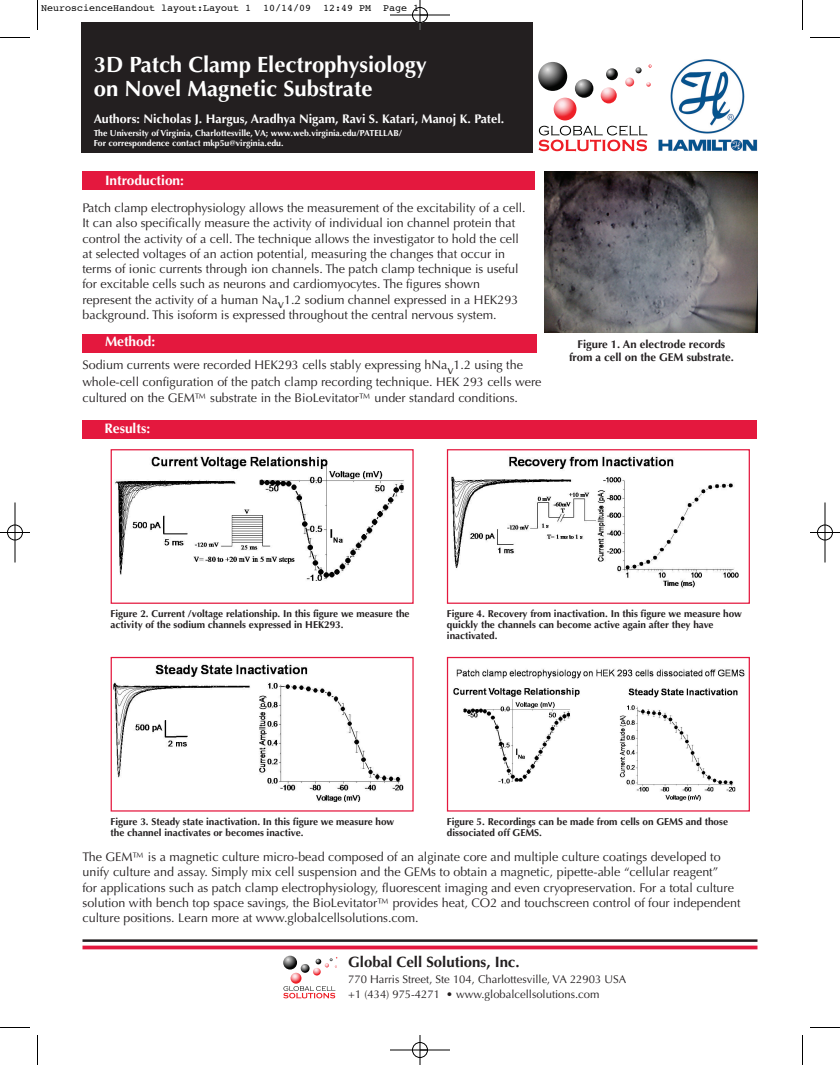
<style>
.page{position:relative;width:840px;height:1065px;background:#fff}
.page>*{position:absolute;margin:0;border:0;box-sizing:border-box;transform-origin:0 0}
.t1{font:700 22.12px/23.6px "Optima";color:#fff}
.t2{font:700 15px "Optima";color:#231f20}
.t3{font:700 13.75px "Optima";color:#fff}
.t4{font:12.5px/15.2px "Optima";color:#231f20}
.t5{font:700 12.5px "Optima";color:#fff}
.t6{font:11.25px/14.9px "Optima";color:#231f20}
.t7{font:700 11.25px/12.8px "Optima";color:#231f20;text-align:center}
.t8{font:700 10px/11.4px "Optima";color:#231f20}
.t9{font:10px "Courier";color:#000}
.t10{font:700 8.75px/10.2px "Optima";color:#fff}
</style>
<div class="page">
<div style="left:82px;top:334px;width:455px;height:18px;background:#e4183e"></div>
<div style="left:82px;top:420px;width:676px;height:19px;background:#e4183e"></div>
<div style="left:81px;top:23px;width:451px;height:130px;background:#231f20"></div>
<svg style="left:539px;top:125px;width:108px;height:27px"></svg>
<svg style="left:606px;top:68px;width:12px;height:12px"></svg>
<svg style="left:625px;top:65px;width:27px;height:22px"></svg>
<svg style="left:601px;top:87px;width:16px;height:16px"></svg>
<svg style="left:575px;top:79px;width:18px;height:19px"></svg>
<svg style="left:554px;top:98px;width:22px;height:22px"></svg>
<svg style="left:538px;top:62px;width:29px;height:29px"></svg>
<hr style="left:82px;top:946px;width:676px;height:3px;background:#e4183e">
<hr style="left:82px;top:939px;width:676px;height:3px;background:#231f20">
<svg style="left:283px;top:957px;width:54px;height:42px"></svg>
<svg style="left:283px;top:956px;width:14px;height:14px"></svg>
<img style="left:115px;top:456px;width:289px;height:125px">
<div style="left:111px;top:449px;width:303px;height:155px;border:1px solid #e4183e"></div>
<img style="left:113px;top:664px;width:291px;height:138px">
<div style="left:111px;top:657px;width:303px;height:155px;border:1px solid #e4183e"></div>
<img style="left:453px;top:669px;width:292px;height:132px">
<div style="left:447px;top:657px;width:303px;height:155px;border:1px solid #e4183e"></div>
<img style="left:451px;top:456px;width:287px;height:132px">
<div style="left:447px;top:449px;width:303px;height:155px;border:1px solid #e4183e"></div>
<img style="left:544px;top:171px;width:214px;height:162px">
<div style="left:82px;top:172px;width:453px;height:18px;background:#e4183e"></div>
<img style="left:658px;top:60px;width:100px;height:91px">
<hr style="left:37px;top:0;width:1px;height:30px;background:#000">
<hr style="left:0;top:37px;width:30px;height:1px;background:#000">
<hr style="left:802px;top:0;width:1px;height:30px;background:#000">
<hr style="left:810px;top:37px;width:30px;height:1px;background:#000">
<hr style="left:37px;top:1035px;width:1px;height:30px;background:#000">
<hr style="left:0;top:1027px;width:30px;height:1px;background:#000">
<hr style="left:802px;top:1035px;width:1px;height:30px;background:#000">
<hr style="left:810px;top:1027px;width:30px;height:1px;background:#000">
<hr style="left:390px;top:15px;width:60px;height:1px;background:#000">
<hr style="left:390px;top:1050px;width:60px;height:1px;background:#000">
<hr style="left:15px;top:502px;width:1px;height:60px;background:#000">
<hr style="left:825px;top:502px;width:1px;height:60px;background:#000">
<hr style="left:420px;top:0;width:1px;height:30px;background:#000">
<hr style="left:420px;top:1035px;width:1px;height:30px;background:#000">
<hr style="left:0;top:532px;width:30px;height:1px;background:#000">
<hr style="left:810px;top:532px;width:30px;height:1px;background:#000">
<div style="left:412px;top:7px;width:16px;height:16px;border:1px solid #000;border-radius:50%"></div>
<div style="left:412px;top:1042px;width:16px;height:16px;border:1px solid #000;border-radius:50%"></div>
<div style="left:7px;top:525px;width:16px;height:15px;border:1px solid #000;border-radius:50%"></div>
<div style="left:817px;top:525px;width:16px;height:15px;border:1px solid #000;border-radius:50%"></div>
<p class="t9" style="left:41px;top:4px;width:379px">NeuroscienceHandout layout:Layout 1 10/14/09 12:49 PM Page 1</p>
<h1 class="t1" style="left:94px;top:55px;width:335px">3D Patch Clamp Electrophysiology on Novel Magnetic Substrate</h1>
<p class="t5" style="left:94px;top:114px;width:412px">Authors: Nicholas J. Hargus, Aradhya Nigam, Ravi S. Katari, Manoj K. Patel.</p>
<p class="t10" style="left:94px;top:128px;width:310px">The University of Virginia, Charlottesville, VA; www.web.virginia.edu/PATELLAB/<br>For correspondence contact mkp5u@virginia.edu.</p>
<p class="t3" style="left:105px;top:175px;width:81px">Introduction:</p>
<p class="t4" style="left:82px;top:201px;width:445px">Patch clamp electrophysiology allows the measurement of the excitability of a cell.<br>It can also specifically measure the activity of individual ion channel protein that control the activity of a cell. The technique allows the investigator to hold the cell at selected voltages of an action potential, measuring the changes that occur in terms of ionic currents through ion channels. The patch clamp technique is useful for excitable cells such as neurons and cardiomyocytes. The figures shown represent the activity of a human Nav1.2 sodium channel expressed in a HEK293 background. This isoform is expressed throughout the central nervous system.</p>
<p class="t3" style="left:105px;top:336px;width:52px">Method:</p>
<p class="t4" style="left:82px;top:358px;width:460px;line-height:16.5px">Sodium currents were recorded HEK293 cells stably expressing hNav1.2 using the whole-cell configuration of the patch clamp recording technique. HEK 293 cells were cultured on the GEM™ substrate in the BioLevitator™ under standard conditions.</p>
<p class="t3" style="left:104px;top:423px;width:47px">Results:</p>
<p class="t7" style="left:569px;top:339px;width:166px">Figure 1. An electrode records from a cell on the GEM substrate.</p>
<p class="t8" style="left:111px;top:608px;width:300px">Figure 2. Current /voltage relationship. In this figure we measure the activity of the sodium channels expressed in HEK293.</p>
<p class="t8" style="left:447px;top:609px;width:297px">Figure 4. Recovery from inactivation. In this figure we measure how quickly the channels can become active again after they have inactivated.</p>
<p class="t8" style="left:111px;top:817px;width:285px">Figure 3. Steady state inactivation. In this figure we measure how the channel inactivates or becomes inactive.</p>
<p class="t8" style="left:447px;top:817px;width:283px">Figure 5. Recordings can be made from cells on GEMS and those dissociated off GEMS.</p>
<p class="t4" style="left:82px;top:850px;width:660px">The GEM™ is a magnetic culture micro-bead composed of an alginate core and multiple culture coatings developed to unify culture and assay. Simply mix cell suspension and the GEMs to obtain a magnetic, pipette-able “cellular reagent”<br>for applications such as patch clamp electrophysiology, fluorescent imaging and even cryopreservation. For a total culture solution with bench top space savings, the BioLevitator™ provides heat, CO2 and touchscreen control of four independent culture positions. Learn more at www.globalcellsolutions.com.</p>
<p class="t2" style="left:348px;top:956px;width:173px">Global Cell Solutions, Inc.</p>
<p class="t6" style="left:348px;top:973px;width:280px">770 Harris Street, Ste 104, Charlottesville, VA 22903 USA +1 (434) 975-4271 • www.globalcellsolutions.com</p>
</div>
